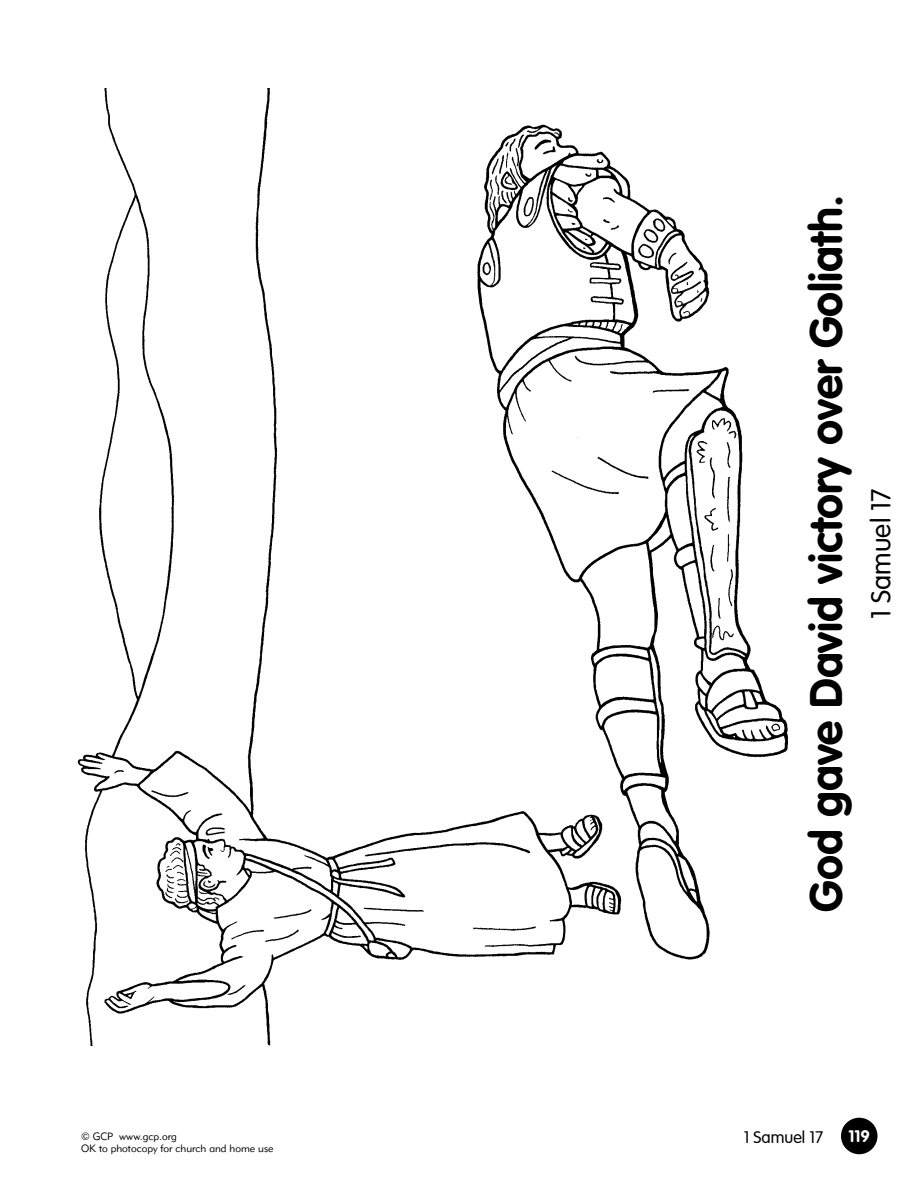
<style>
.page{position:relative;width:918px;height:1188px;background:#fff}
.page>*{position:absolute;margin:0;border:0;box-sizing:border-box;transform-origin:0 0}
.t1{font:700 45px "VAG Rounded";color:#000}
.t2{font:300 27px "VAG Rounded";color:#000}
.t3{font:300 16.5px "VAG Rounded";color:#000}
.t4{font:700 16.5px "VAG Rounded";color:#fff}
.t5{font:10.5px "Geometric 415 BT Lite A";color:#000}
</style>
<div class="page">
<div style="left:841px;top:1118px;width:36px;height:36px;background:#000;border-radius:50%"></div>
<img style="left:77px;top:89px;width:711px;height:956px">
<h1 class="t1" style="left:800px;top:912px;width:718px;rotate:-90deg">God gave David victory over Goliath.</h1>
<h2 class="t2" style="left:866px;top:619px;width:132px;rotate:-90deg">1 Samuel 17</h2>
<p class="t5" style="left:81px;top:1130px;width:98px">© GCP www.gcp.org</p>
<h3 class="t4" style="left:848px;top:1126px;width:23px">119</h3>
<p class="t5" style="left:81px;top:1142px;width:194px">OK to photocopy for church and home use</p>
<h3 class="t3" style="left:744px;top:1128px;width:81px">1 Samuel 17</h3>
</div>
